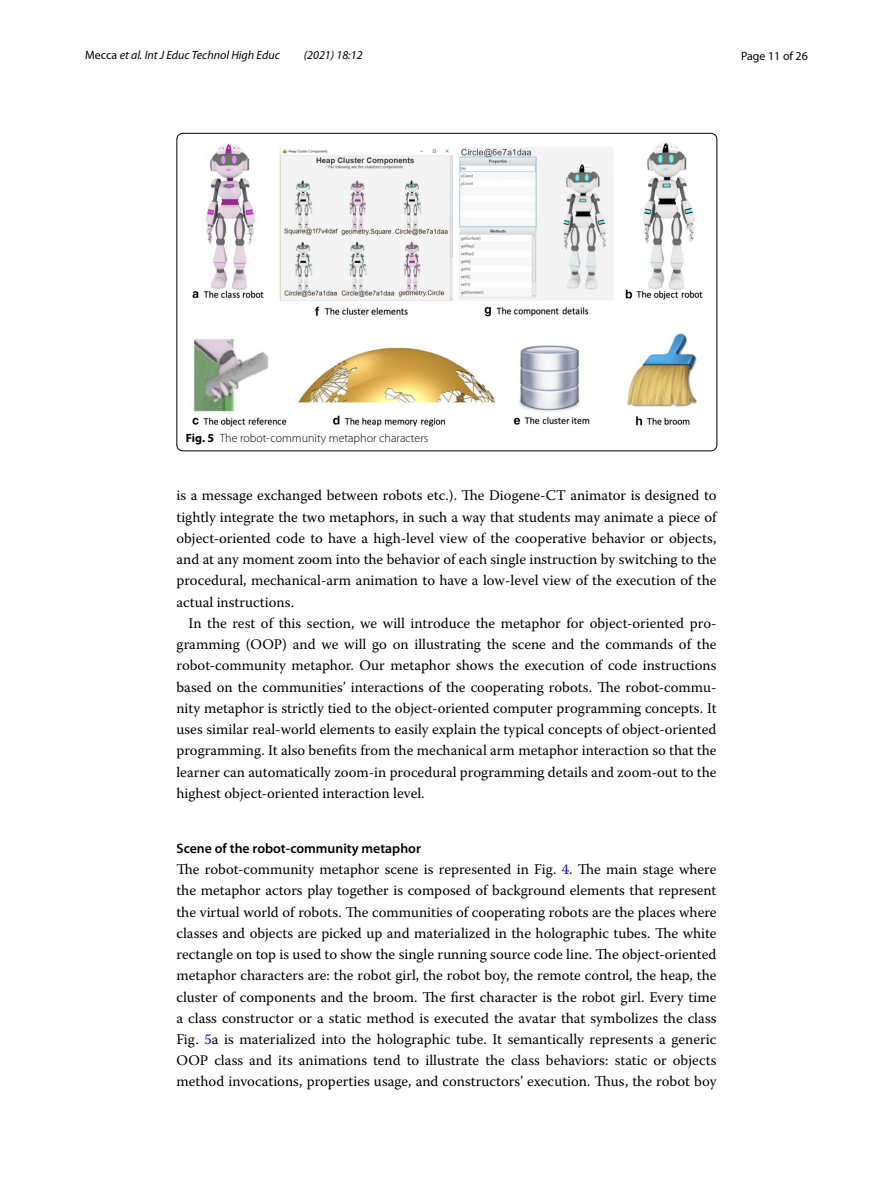
<style>
.page{position:relative;width:893px;height:1187px;background:#fff}
.page>*{position:absolute;margin:0;border:0;box-sizing:border-box;transform-origin:0 0}
.t1{font:14.7px/21.3px "Warnock Pro";color:#000;text-align:justify}
.t2{font:600 13.8px "Myriad Pro";color:#000}
.t3{font:italic 12px "Myriad Pro";color:#000}
.t4{font:300 12px "Myriad Pro";color:#000}
.t5{font:12px "Myriad Pro";color:#000}
.s1{font-style:normal}
.s2{font-weight:700}
.s3{color:#00f}
</style>
<div class="page">
<img style="left:192px;top:142px;width:510px;height:284px">
<p class="t3" style="left:85px;top:48px;width:196px"><span class="s1">Mecca</span> et al. Int J Educ Technol High Educ</p>
<p class="t3" style="left:304px;top:48px;width:60px">(2021) 18:12</p>
<p class="t5" style="left:741px;top:48px;width:68px">Page 11 of 26</p>
<p class="t4" style="left:186px;top:431px;width:244px"><span class="s2">Fig. 5</span> The robot-community metaphor characters</p>
<p class="t1" style="left:176px;top:484px;width:542px">is a message exchanged between robots etc.). The Diogene-CT animator is designed to tightly integrate the two metaphors, in such a way that students may animate a piece of object-oriented code to have a high-level view of the cooperative behavior or objects, and at any moment zoom into the behavior of each single instruction by switching to the procedural, mechanical-arm animation to have a low-level view of the execution of the actual instructions.</p>
<p class="t1" style="left:176px;top:612px;width:542px;text-indent:12px">In the rest of this section, we will introduce the metaphor for object-oriented pro&shy;gramming (OOP) and we will go on illustrating the scene and the commands of the robot-community metaphor. Our metaphor shows the execution of code instructions based on the communities’ interactions of the cooperating robots. The robot-commu&shy;nity metaphor is strictly tied to the object-oriented computer programming concepts. It uses similar real-world elements to easily explain the typical concepts of object-oriented programming. It also benefits from the mechanical arm metaphor interaction so that the learner can automatically zoom-in procedural programming details and zoom-out to the highest object-oriented interaction level.</p>
<p class="t2" style="left:176px;top:839px;width:246px">Scene of the robot‑community metaphor</p>
<p class="t1" style="left:176px;top:858px;width:542px">The robot-community metaphor scene is represented in Fig. <span class="s3">4</span>. The main stage where the metaphor actors play together is composed of background elements that represent the virtual world of robots. The communities of cooperating robots are the places where classes and objects are picked up and materialized in the holographic tubes. The white rectangle on top is used to show the single running source code line. The object-oriented metaphor characters are: the robot girl, the robot boy, the remote control, the heap, the cluster of components and the broom. The first character is the robot girl. Every time a class constructor or a static method is executed the avatar that symbolizes the class Fig. <span class="s3">5</span>a is materialized into the holographic tube. It semantically represents a generic OOP class and its animations tend to illustrate the class behaviors: static or objects method invocations, properties usage, and constructors’ execution. Thus, the robot boy</p>
</div>
